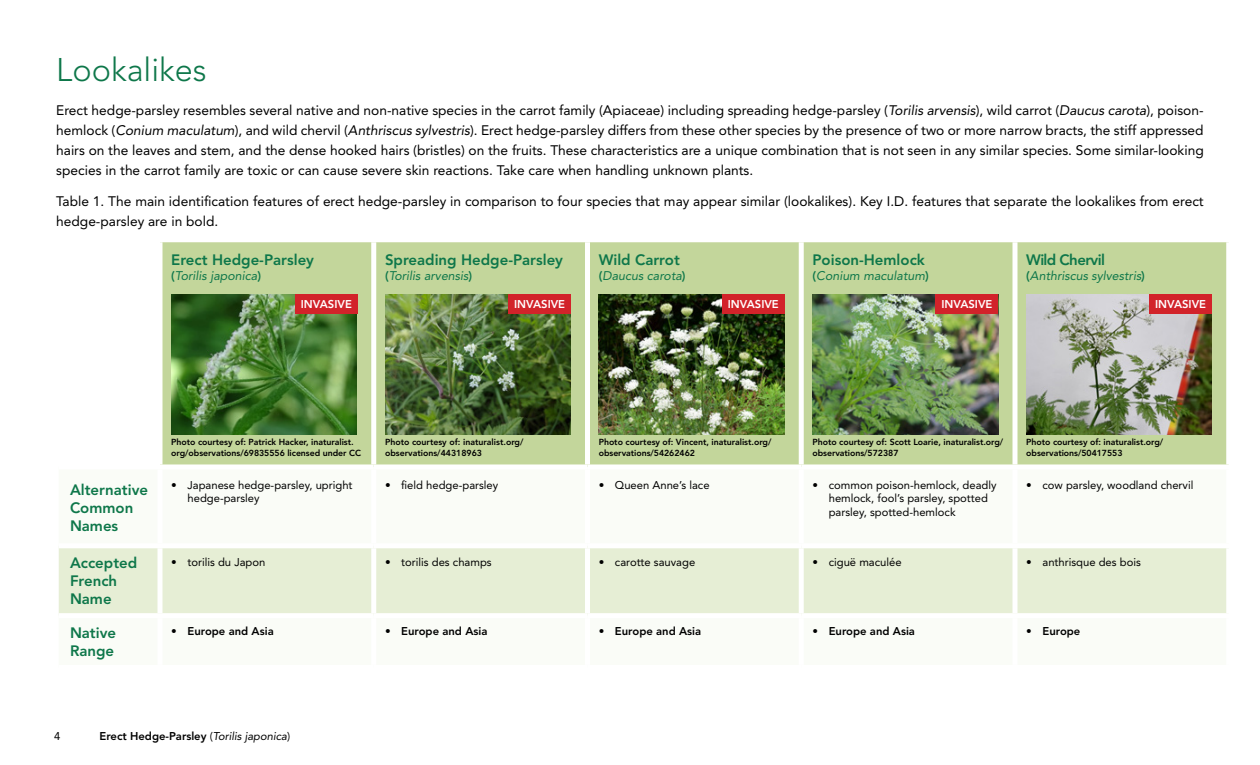
<style>
.page{position:relative;width:1260px;height:765px;background:#fff}
.page>*{position:absolute;margin:0;border:0;box-sizing:border-box;transform-origin:0 0}
.t1{font:300 32.5px "Avenir LT Std";color:#0e774a}
.t2{font:800 15px/18px "Avenir LT Std";color:#0e774a}
.t3{font:800 15px "Avenir LT Std";letter-spacing:-.04em;color:#0e774a}
.t4{font:13.75px/20px "Avenir LT Std";color:#000;text-align:justify}
.t5{font:italic 12.5px "Avenir LT Std";color:#0e774a}
.t6{font:11.25px/13.5px "Avenir LT Std";color:#000}
.t7{font:800 11.25px "Avenir LT Std";color:#000}
.t8{font:800 11.25px "Avenir LT Std";color:#fff}
.t9{font:800 8.75px/10.5px "Avenir LT Std";letter-spacing:-.005em;color:#000}
.s1{font-style:italic}
.s2{font-weight:800;font-style:normal}
.s3{font-weight:400}
.s4{font-weight:400;font-style:italic}
</style>
<div class="page">
<div style="left:162px;top:242px;width:1064px;height:222px;background:#c3d69b"></div>
<div style="left:59px;top:548px;width:1167px;height:65px;background:#e6eed5"></div>
<div style="left:371px;top:242px;width:5px;height:222px;background:#fff"></div>
<div style="left:585px;top:242px;width:5px;height:222px;background:#fff"></div>
<div style="left:799px;top:242px;width:5px;height:222px;background:#fff"></div>
<div style="left:1012px;top:242px;width:6px;height:222px;background:#fff"></div>
<hr style="left:158px;top:548px;width:4px;height:65px;background:#fff">
<div style="left:371px;top:548px;width:5px;height:65px;background:#fff"></div>
<div style="left:585px;top:548px;width:5px;height:65px;background:#fff"></div>
<div style="left:799px;top:548px;width:5px;height:65px;background:#fff"></div>
<div style="left:1012px;top:548px;width:6px;height:65px;background:#fff"></div>
<img style="left:171px;top:294px;width:186px;height:141px">
<img style="left:385px;top:294px;width:186px;height:141px">
<img style="left:599px;top:294px;width:185px;height:141px">
<img style="left:812px;top:294px;width:186px;height:141px">
<img style="left:1026px;top:294px;width:186px;height:141px">
<div style="left:295px;top:294px;width:63px;height:20px;background:#d2232a"></div>
<div style="left:508px;top:294px;width:63px;height:20px;background:#d2232a"></div>
<div style="left:722px;top:294px;width:62px;height:20px;background:#d2232a"></div>
<div style="left:936px;top:294px;width:62px;height:20px;background:#d2232a"></div>
<div style="left:1149px;top:294px;width:63px;height:20px;background:#d2232a"></div>
<h1 class="t1" style="left:56px;top:51px;width:152px">Lookalikes</h1>
<p class="t4" style="left:56px;top:100px;width:1149px">Erect hedge-parsley resembles several native and non-native species in the carrot family (Apiaceae) including spreading hedge-parsley (<span class="s1">Torilis arvensis</span>), wild carrot (<span class="s1">Daucus carota</span>), poison&shy;hemlock (<span class="s1">Conium maculatum</span>), and wild chervil (<span class="s1">Anthriscus sylvestris</span>). Erect hedge-parsley differs from these other species by the presence of two or more narrow bracts, the stiff appressed hairs on the leaves and stem, and the dense hooked hairs (bristles) on the fruits. These characteristics are a unique combination that is not seen in any similar species. Some similar-looking species in the carrot family are toxic or can cause severe skin reactions. Take care when handling unknown plants.</p>
<p class="t4" style="left:56px;top:191px;width:1149px">Table 1. The main identification features of erect hedge-parsley in comparison to four species that may appear similar (lookalikes). Key I.D. features that separate the lookalikes from erect hedge-parsley are in bold.</p>
<p class="t2" style="left:171px;top:251px;width:144px">Erect Hedge-Parsley</p>
<p class="t5" style="left:171px;top:268px;width:91px"><span class="s2">(</span>Torilis japonica<span class="s2">)</span></p>
<p class="t2" style="left:385px;top:251px;width:180px">Spreading Hedge-Parsley</p>
<p class="t5" style="left:385px;top:268px;width:89px"><span class="s2">(</span>Torilis arvensis<span class="s2">)</span></p>
<p class="t2" style="left:599px;top:251px;width:83px">Wild Carrot</p>
<p class="t5" style="left:599px;top:268px;width:88px"><span class="s2">(</span>Daucus carota<span class="s2">)</span></p>
<p class="t2" style="left:812px;top:251px;width:114px">Poison-Hemlock</p>
<p class="t5" style="left:812px;top:268px;width:118px"><span class="s2">(</span>Conium maculatum<span class="s2">)</span></p>
<p class="t3" style="left:1026px;top:251px;width:80px">Wild Chervil</p>
<p class="t5" style="left:1026px;top:268px;width:120px"><span class="s2">(</span>Anthriscus sylvestris<span class="s2">)</span></p>
<p class="t8" style="left:301px;top:298px;width:53px">INVASIVE</p>
<p class="t8" style="left:514px;top:298px;width:53px">INVASIVE</p>
<p class="t8" style="left:728px;top:298px;width:53px">INVASIVE</p>
<p class="t8" style="left:941px;top:298px;width:53px">INVASIVE</p>
<p class="t8" style="left:1155px;top:298px;width:53px">INVASIVE</p>
<p class="t9" style="left:171px;top:437px;width:191px">Photo courtesy of: Patrick Hacker, inaturalist. org/observations/69835556 licensed under CC</p>
<p class="t9" style="left:385px;top:437px;width:140px">Photo courtesy of: inaturalist.org/ observations/44318963</p>
<p class="t9" style="left:599px;top:437px;width:174px">Photo courtesy of: Vincent, inaturalist.org/ observations/54262462</p>
<p class="t9" style="left:812px;top:437px;width:192px">Photo courtesy of: Scott Loarie, inaturalist.org/ observations/572387</p>
<p class="t9" style="left:1026px;top:437px;width:139px">Photo courtesy of: inaturalist.org/ observations/50417553</p>
<p class="t2" style="left:70px;top:481px;width:80px">Alternative<br>Common<br>Names</p>
<p class="t6" style="left:187px;top:478px;width:167px;text-indent:-16px">• Japanese hedge-parsley, upright hedge-parsley</p>
<p class="t6" style="left:385px;top:478px;width:115px">• field hedge-parsley</p>
<p class="t6" style="left:599px;top:478px;width:112px">• Queen Anne’s lace</p>
<p class="t6" style="left:829px;top:478px;width:169px;text-indent:-16px">• common poison-hemlock, deadly hemlock, fool’s parsley, spotted parsley, spotted-hemlock</p>
<p class="t6" style="left:1026px;top:478px;width:169px">• cow parsley, woodland chervil</p>
<p class="t2" style="left:70px;top:554px;width:69px">Accepted<br>French<br>Name</p>
<p class="t6" style="left:171px;top:555px;width:96px">• torilis du Japon</p>
<p class="t6" style="left:385px;top:555px;width:108px">• torilis des champs</p>
<p class="t6" style="left:599px;top:555px;width:98px">• carotte sauvage</p>
<p class="t6" style="left:812px;top:555px;width:91px">• ciguë maculée</p>
<p class="t6" style="left:1026px;top:555px;width:116px">• anthrisque des bois</p>
<p class="t2" style="left:70px;top:624px;width:48px">Native<br>Range</p>
<p class="t7" style="left:171px;top:625px;width:104px"><span class="s3">•</span> Europe and Asia</p>
<p class="t7" style="left:385px;top:625px;width:104px"><span class="s3">•</span> Europe and Asia</p>
<p class="t7" style="left:599px;top:625px;width:104px"><span class="s3">•</span> Europe and Asia</p>
<p class="t7" style="left:812px;top:625px;width:104px"><span class="s3">•</span> Europe and Asia</p>
<p class="t7" style="left:1026px;top:625px;width:56px"><span class="s3">•</span> Europe</p>
<p class="t6" style="left:54px;top:730px;width:8px">4</p>
<p class="t7" style="left:99px;top:730px;width:192px">Erect Hedge-Parsley <span class="s3">(</span><span class="s4">Torilis japonica</span><span class="s3">)</span></p>
</div>
